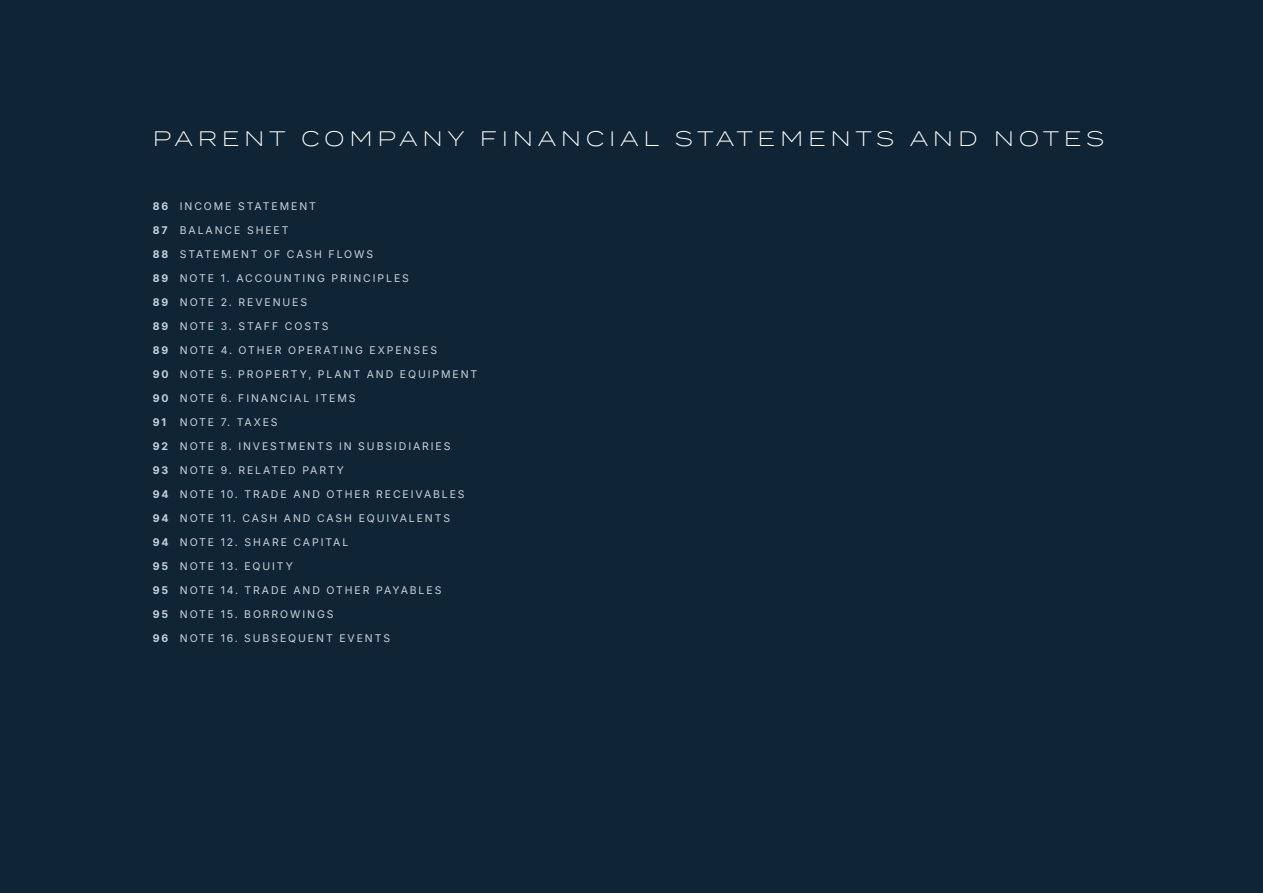
<style>
.page{position:relative;width:1263px;height:893px;background:#0f2434}
.page>*{position:absolute;margin:0;border:0;box-sizing:border-box;transform-origin:0 0}
.t1{font:300 21px "Termina";letter-spacing:.22em;color:#fff}
.t2{font:10.5px "Inter";letter-spacing:.18em;color:#ccd4dd}
.t3{font:700 10.5px "Inter";color:#ccd4dd}
.s1{font-weight:700}
</style>
<div class="page">
<h1 class="t1" style="left:153px;top:124px;width:953px">PARENT COMPANY FINANCIAL STATEMENTS AND NOTES</h1>
<p class="t2" style="left:153px;top:198px;width:165px"><span class="s1">86</span> INCOME STATEMENT</p>
<p class="t2" style="left:153px;top:222px;width:137px"><span class="s1">87</span> BALANCE SHEET</p>
<p class="t2" style="left:153px;top:246px;width:222px"><span class="s1">88</span> STATEMENT OF CASH FLOWS</p>
<p class="t2" style="left:153px;top:270px;width:258px"><span class="s1">89</span> NOTE 1. ACCOUNTING PRINCIPLES</p>
<p class="t2" style="left:153px;top:294px;width:156px"><span class="s1">89</span> NOTE 2. REVENUES</p>
<p class="t2" style="left:153px;top:318px;width:177px"><span class="s1">89</span> NOTE 3. STAFF COSTS</p>
<p class="t2" style="left:153px;top:342px;width:286px"><span class="s1">89</span> NOTE 4. OTHER OPERATING EXPENSES</p>
<p class="t2" style="left:153px;top:366px;width:326px"><span class="s1">90</span> NOTE 5. PROPERTY, PLANT AND EQUIPMENT</p>
<p class="t2" style="left:153px;top:390px;width:204px"><span class="s1">90</span> NOTE 6. FINANCIAL ITEMS</p>
<p class="t3" style="left:153px;top:414px;width:15px">91</p>
<p class="t2" style="left:180px;top:414px;width:99px">NOTE 7. TAXES</p>
<p class="t2" style="left:153px;top:438px;width:299px"><span class="s1">92</span> NOTE 8. INVESTMENTS IN SUBSIDIARIES</p>
<p class="t2" style="left:153px;top:462px;width:193px"><span class="s1">93</span> NOTE 9. RELATED PARTY</p>
<p class="t2" style="left:153px;top:486px;width:313px"><span class="s1">94</span> NOTE 10. TRADE AND OTHER RECEIVABLES</p>
<p class="t2" style="left:153px;top:510px;width:299px"><span class="s1">94</span> NOTE 11. CASH AND CASH EQUIVALENTS</p>
<p class="t2" style="left:153px;top:534px;width:197px"><span class="s1">94</span> NOTE 12. SHARE CAPITAL</p>
<p class="t2" style="left:153px;top:558px;width:142px"><span class="s1">95</span> NOTE 13. EQUITY</p>
<p class="t2" style="left:153px;top:582px;width:290px"><span class="s1">95</span> NOTE 14. TRADE AND OTHER PAYABLES</p>
<p class="t2" style="left:153px;top:606px;width:182px"><span class="s1">95</span> NOTE 15. BORROWINGS</p>
<p class="t2" style="left:153px;top:630px;width:239px"><span class="s1">96</span> NOTE 16. SUBSEQUENT EVENTS</p>
</div>
